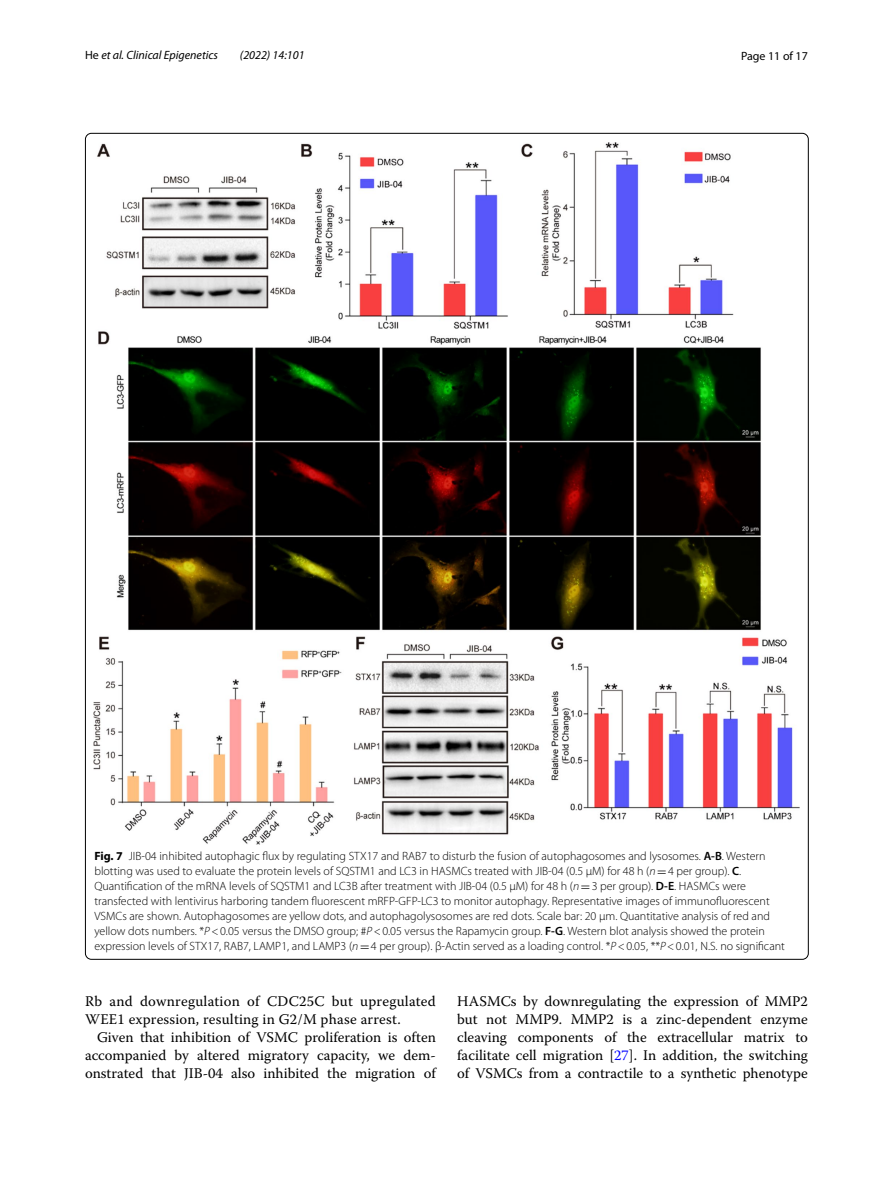
<style>
.page{position:relative;width:893px;height:1187px;background:#fff}
.page>*{position:absolute;margin:0;border:0;box-sizing:border-box;transform-origin:0 0}
.t1{font:14.7px/18px "Warnock Pro";letter-spacing:.005em;color:#000;text-align:justify}
.t2{font:300 12px/15px "Myriad Pro";color:#000}
.t3{font:italic 12px "Myriad Pro";color:#000}
.t4{font:12px "Myriad Pro";color:#000}
.s1{font-style:normal}
.s2{font-weight:700}
.s3{font-weight:600}
.s4{font-style:italic}
.s5{font-family:"MTSY";font-weight:400}
.s6{color:#00f}
</style>
<div class="page">
<img style="left:94px;top:142px;width:706px;height:702px">
<p class="t3" style="left:85px;top:48px;width:135px"><span class="s1">He</span> et al. Clinical Epigenetics</p>
<p class="t3" style="left:240px;top:48px;width:66px">(2022) 14:101</p>
<p class="t4" style="left:741px;top:48px;width:68px">Page 11 of 17</p>
<p class="t2" style="left:94px;top:848px;width:692px"><span class="s2">Fig. 7</span> JIB-04 inhibited autophagic flux by regulating STX17 and RAB7 to disturb the fusion of autophagosomes and lysosomes. <span class="s3">A-B</span>. Western blotting was used to evaluate the protein levels of SQSTM1 and LC3 in HASMCs treated with JIB-04 (0.5 μM) for 48 h (<span class="s4">n</span><span class="s5">=</span>4 per group). <span class="s3">C</span>.<br>Quantification of the mRNA levels of SQSTM1 and LC3B after treatment with JIB-04 (0.5 μM) for 48 h (<span class="s4">n</span><span class="s5">=</span>3 per group). <span class="s3">D-E</span>. HASMCs were transfected with lentivirus harboring tandem fluorescent mRFP-GFP-LC3 to monitor autophagy. Representative images of immunofluorescent VSMCs are shown. Autophagosomes are yellow dots, and autophagolysosomes are red dots. Scale bar: 20 μm. Quantitative analysis of red and yellow dots numbers. *<span class="s4">P</span>&lt;0.05 versus the DMSO group; #<span class="s4">P</span>&lt;0.05 versus the Rapamycin group. <span class="s3">F-G</span>. Western blot analysis showed the protein expression levels of STX17, RAB7, LAMP1, and LAMP3 (<span class="s4">n</span><span class="s5">=</span>4 per group). β-Actin served as a loading control. *<span class="s4">P</span>&lt;0.05, **<span class="s4">P</span>&lt;0.01, N.S. no significant</p>
<p class="t1" style="left:85px;top:991px;width:352px">Rb and downregulation of CDC25C but upregulated<br>WEE1 expression, resulting in G2/M phase arrest.</p>
<p class="t1" style="left:85px;top:1027px;width:352px;text-indent:12px">Given that inhibition of VSMC proliferation is often accompanied by altered migratory capacity, we dem&shy;onstrated that JIB-04 also inhibited the migration of</p>
<p class="t1" style="left:457px;top:991px;width:352px">HASMCs by downregulating the expression of MMP2 but not MMP9. MMP2 is a zinc-dependent enzyme cleaving components of the extracellular matrix to facilitate cell migration [<span class="s6">27</span>]. In addition, the switching of VSMCs from a contractile to a synthetic phenotype</p>
</div>
